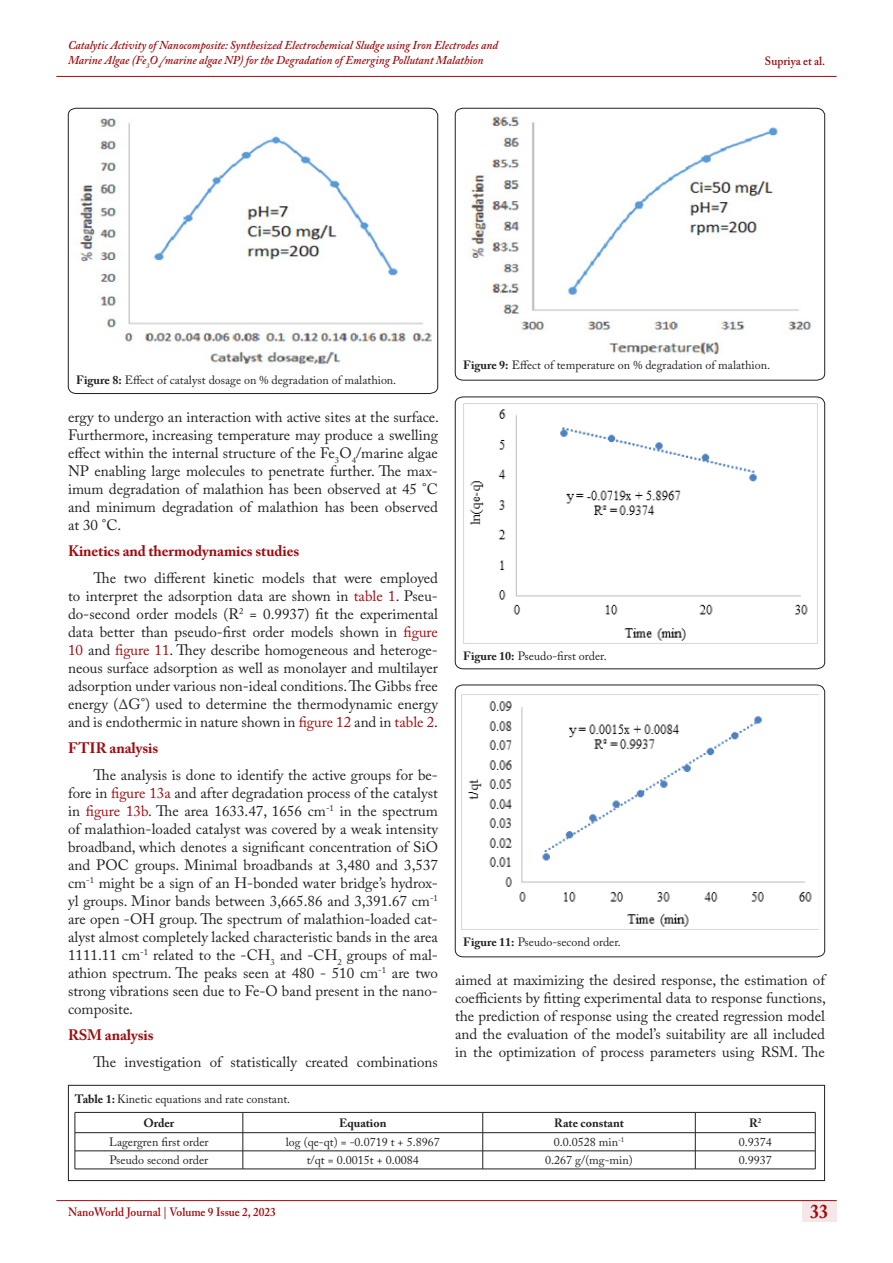
<style>
.page{position:relative;width:893px;height:1263px;background:#fff}
.page>*{position:absolute;margin:0;border:0;box-sizing:border-box;transform-origin:0 0}
.t1{font:700 19.5px "Adobe Caslon Pro";color:#9e0b0f;scale:.9 1}
.t2{font:15px/18px "Adobe Caslon Pro";color:#231f20;text-align:justify}
.t3{font:700 15px "Adobe Caslon Pro";letter-spacing:-.005em;color:#9e0b0f}
.t4{font:12px "Adobe Caslon Pro";color:#231f20}
.t5{font:italic 600 12px/14.4px "Adobe Caslon Pro";color:#9e0b0f;scale:.95 1}
.t6{font:600 12px "Adobe Caslon Pro";color:#9e0b0f;scale:.95 1}
.t7{font:700 12px "Adobe Caslon Pro";color:#231f20}
.s1{font-weight:700}
.s2{color:#9e0b0f}
</style>
<div class="page">
<div style="left:802px;top:1200px;width:34px;height:21px;background:#f5e7e7"></div>
<hr style="left:56px;top:1200px;width:781px;height:1px;background:#9e0b0f">
<hr style="left:56px;top:76px;width:781px;height:1px;background:#9e0b0f">
<svg style="left:68px;top:108px;width:370px;height:286px"></svg>
<img style="left:75px;top:117px;width:357px;height:248px">
<svg style="left:455px;top:108px;width:370px;height:273px"></svg>
<img style="left:468px;top:115px;width:345px;height:240px">
<svg style="left:455px;top:396px;width:370px;height:273px"></svg>
<img style="left:463px;top:404px;width:355px;height:239px">
<svg style="left:455px;top:684px;width:370px;height:273px"></svg>
<img style="left:462px;top:694px;width:357px;height:235px">
<div style="left:68px;top:1085px;width:757px;height:96px;border:1px solid #231f20"></div>
<hr style="left:75px;top:1112px;width:168px;height:1px;background:#231f20">
<hr style="left:243px;top:1112px;width:240px;height:1px;background:#231f20">
<hr style="left:483px;top:1112px;width:212px;height:1px;background:#231f20">
<hr style="left:695px;top:1112px;width:120px;height:1px;background:#231f20">
<hr style="left:75px;top:1132px;width:168px;height:1px;background:#231f20">
<hr style="left:243px;top:1132px;width:240px;height:1px;background:#231f20">
<hr style="left:483px;top:1132px;width:212px;height:1px;background:#231f20">
<hr style="left:695px;top:1132px;width:120px;height:1px;background:#231f20">
<hr style="left:75px;top:1150px;width:168px;height:1px;background:#231f20">
<svg style="left:75px;top:1112px;width:1px;height:57px"></svg>
<hr style="left:243px;top:1150px;width:240px;height:1px;background:#231f20">
<svg style="left:243px;top:1112px;width:1px;height:57px"></svg>
<hr style="left:483px;top:1150px;width:212px;height:1px;background:#231f20">
<svg style="left:482px;top:1112px;width:1px;height:57px"></svg>
<hr style="left:695px;top:1150px;width:120px;height:1px;background:#231f20">
<svg style="left:695px;top:1112px;width:1px;height:57px"></svg>
<svg style="left:815px;top:1112px;width:1px;height:57px"></svg>
<hr style="left:75px;top:1169px;width:168px;height:1px;background:#231f20">
<hr style="left:243px;top:1169px;width:240px;height:1px;background:#231f20">
<hr style="left:483px;top:1169px;width:212px;height:1px;background:#231f20">
<hr style="left:695px;top:1169px;width:120px;height:1px;background:#231f20">
<p class="t5" style="left:68px;top:38px;width:454px">Catalytic Activity of Nanocomposite: Synthesized Electrochemical Sludge using Iron Electrodes and<br>Marine Algae (Fe<sub>3</sub>O<sub>4</sub>/marine algae NP) for the Degradation of Emerging Pollutant Malathion</p>
<p class="t6" style="left:765px;top:54px;width:65px">Supriya et al.</p>
<p class="t4" style="left:76px;top:373px;width:322px"><span class="s1">Figure 8:</span> Effect of catalyst dosage on % degradation of malathion.</p>
<p class="t2" style="left:68px;top:407px;width:372px">ergy to undergo an interaction with active sites at the surface.<br>Furthermore, increasing temperature may produce a swelling effect within the internal structure of the Fe<sub>3</sub>O<sub>4</sub>/marine algae NP enabling large molecules to penetrate further. The max&shy;imum degradation of malathion has been observed at 45 °C and minimum degradation of malathion has been observed at 30 °C.</p>
<p class="t3" style="left:68px;top:542px;width:233px">Kinetics and thermodynamics studies</p>
<p class="t2" style="left:68px;top:568px;width:371px;text-indent:26px">The two different kinetic models that were employed to interpret the adsorption data are shown in <span class="s2">table 1</span>. Pseu&shy;do-second order models (R<sup>2</sup> = 0.9937) fit the experimental data better than pseudo-first order models shown in <span class="s2">figure 10</span> and <span class="s2">figure 11</span>. They describe homogeneous and heteroge&shy;neous surface adsorption as well as monolayer and multilayer adsorption under various non-ideal conditions. The Gibbs free energy (∆G°) used to determine the thermodynamic energy and is endothermic in nature shown in <span class="s2">figure 12</span> and in <span class="s2">table 2</span>.</p>
<p class="t3" style="left:68px;top:739px;width:92px">FTIR analysis</p>
<p class="t2" style="left:68px;top:765px;width:371px;text-indent:26px">The analysis is done to identify the active groups for be&shy;fore in <span class="s2">figure 13a</span> and after degradation process of the catalyst in <span class="s2">figure 13b</span>. The area 1633.47, 1656 cm<sup>-1</sup> in the spectrum of malathion-loaded catalyst was covered by a weak intensity broadband, which denotes a significant concentration of SiO and POC groups. Minimal broadbands at 3,480 and 3,537 cm<sup>-1</sup> might be a sign of an H-bonded water bridge’s hydrox&shy;yl groups. Minor bands between 3,665.86 and 3,391.67 cm<sup>-1 </sup>are open -OH group. The spectrum of malathion-loaded cat&shy;alyst almost completely lacked characteristic bands in the area 1111.11 cm<sup>-1</sup> related to the -CH<sub>3</sub> and -CH<sub>2</sub> groups of mal&shy;athion spectrum. The peaks seen at 480 - 510 cm<sup>-1</sup> are two strong vibrations seen due to Fe-O band present in the nano&shy;composite.</p>
<p class="t3" style="left:68px;top:1026px;width:87px">RSM analysis</p>
<p class="t2" style="left:94px;top:1052px;width:346px">The investigation of statistically created combinations</p>
<p class="t4" style="left:463px;top:358px;width:309px"><span class="s1">Figure 9:</span> Effect of temperature on % degradation of malathion.</p>
<p class="t4" style="left:463px;top:648px;width:145px"><span class="s1">Figure 10:</span> Pseudo-first order.</p>
<p class="t4" style="left:463px;top:935px;width:159px"><span class="s1">Figure 11:</span> Pseudo-second order.</p>
<p class="t2" style="left:455px;top:971px;width:372px">aimed at maximizing the desired response, the estimation of coefficients by fitting experimental data to response functions, the prediction of response using the created regression model and the evaluation of the model’s suitability are all included in the optimization of process parameters using RSM. The</p>
<p class="t4" style="left:75px;top:1092px;width:217px"><span class="s1">Table 1:</span> Kinetic equations and rate constant.</p>
<p class="t7" style="left:143px;top:1116px;width:32px">Order</p>
<p class="t7" style="left:339px;top:1116px;width:49px">Equation</p>
<p class="t7" style="left:554px;top:1116px;width:71px">Rate constant</p>
<p class="t7" style="left:749px;top:1116px;width:14px">R<sup>2</sup></p>
<p class="t4" style="left:109px;top:1135px;width:101px">Lagergren first order</p>
<p class="t4" style="left:286px;top:1135px;width:155px">log (qe-qt) = -0.0719 t + 5.8967</p>
<p class="t4" style="left:554px;top:1135px;width:72px">0.0.0528 min<sup>-1</sup></p>
<p class="t4" style="left:739px;top:1135px;width:35px">0.9374</p>
<p class="t4" style="left:109px;top:1153px;width:100px">Pseudo second order</p>
<p class="t4" style="left:307px;top:1153px;width:114px">t/qt = 0.0015t + 0.0084</p>
<p class="t4" style="left:545px;top:1153px;width:89px">0.267 g/(mg-min)</p>
<p class="t4" style="left:739px;top:1153px;width:35px">0.9937</p>
<p class="t6" style="left:68px;top:1204px;width:220px">NanoWorld Journal | Volume 9 Issue 2, 2023</p>
<h1 class="t1" style="left:810px;top:1200px;width:21px">33</h1>
</div>
